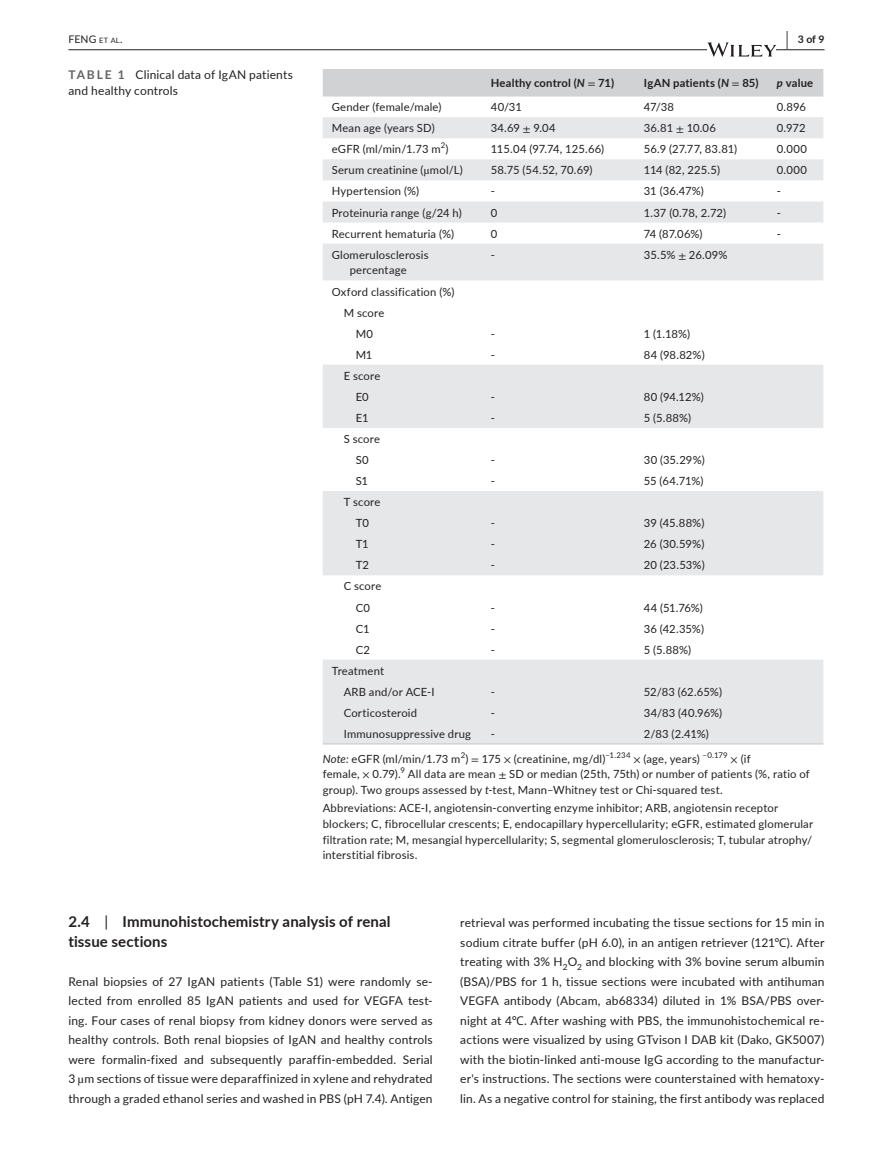
<style>
.page{position:relative;width:893px;height:1174px;background:#fff}
.page>*{position:absolute;margin:0;border:0;box-sizing:border-box;transform-origin:0 0}
.t1{font:700 15px/19.5px "Lato";letter-spacing:.005em;color:#231f20}
.t2{font:12px/19.5px "Lato";letter-spacing:.015em;color:#231f20;text-align:justify}
.t3{font:11.25px/15.8px "Lato";letter-spacing:.015em;color:#231f20;text-align:center}
.t4{font:700 11.25px "Lato";letter-spacing:.02em;color:#231f20}
.t5{font:11.25px "Lato";letter-spacing:-.005em;color:#231f20}
.t6{font:10.5px "Lato";color:#231f20}
.t7{font:700 10.5px "Lato";color:#231f20}
.t8{font:7.8px "Lato";letter-spacing:.01em;color:#231f20}
.s1{font-size:7.35px}
.s2{font-size:19.5px}
.s3{font-weight:700;color:#636366}
.s4{font-style:italic}
.s5{font-family:"STIX";font-weight:400}
.s6{font-family:"STIX"}
.s7{font-weight:400}
.s8{font-family:"Noto Sans"}
</style>
<div class="page">
<hr style="left:68px;top:49px;width:756px;height:1px;background:#231f20">
<svg style="left:707px;top:42px;width:69px;height:15px"></svg>
<div style="left:323px;top:69px;width:500px;height:28px;background:#d1d2d4"></div>
<svg style="left:323px;top:117px;width:500px;height:626px;fill:#e6e7e9"></svg>
<hr style="left:323px;top:743px;width:159px;height:1px;background:#d1d2d4">
<hr style="left:482px;top:743px;width:153px;height:1px;background:#d1d2d4">
<hr style="left:635px;top:743px;width:133px;height:1px;background:#d1d2d4">
<hr style="left:768px;top:743px;width:55px;height:1px;background:#d1d2d4">
<p class="t6" style="left:68px;top:31px;width:56px">FENG <span class="s1">et al</span>.</p>
<p class="t7" style="left:786px;top:31px;width:40px"><span class="s2">|</span> 3 of 9</p>
<p class="t2" style="left:68px;top:66px;width:226px;line-height:16.5px"><span class="s3">TABLE 1</span> Clinical data of IgAN patients and healthy controls</p>
<p class="t4" style="left:491px;top:75px;width:125px">Healthy control (<span class="s4">N</span> <span class="s5">=</span> 71)</p>
<p class="t4" style="left:644px;top:75px;width:116px">IgAN patients (<span class="s4">N</span> <span class="s5">=</span> 85)</p>
<p class="t4" style="left:777px;top:75px;width:38px"><span class="s4">p</span> value</p>
<p class="t3" style="left:332px;top:99px;width:111px">Gender (female/male)</p>
<p class="t3" style="left:491px;top:99px;width:33px">40/31</p>
<p class="t3" style="left:644px;top:99px;width:32px">47/38</p>
<p class="t3" style="left:777px;top:99px;width:31px">0.896</p>
<p class="t3" style="left:332px;top:120px;width:105px">Mean age (years SD)</p>
<p class="t3" style="left:491px;top:120px;width:67px">34.69 <span class="s6">±</span> 9.04</p>
<p class="t3" style="left:644px;top:120px;width:74px">36.81 <span class="s6">±</span> 10.06</p>
<p class="t3" style="left:777px;top:120px;width:30px">0.972</p>
<p class="t3" style="left:332px;top:141px;width:118px">eGFR (ml/min/1.73 m )</p>
<p class="t8" style="left:441px;top:140px;width:6px">2</p>
<p class="t3" style="left:491px;top:141px;width:115px">115.04 (97.74, 125.66)</p>
<p class="t3" style="left:644px;top:141px;width:95px">56.9 (27.77, 83.81)</p>
<p class="t3" style="left:777px;top:141px;width:32px">0.000</p>
<p class="t3" style="left:332px;top:162px;width:133px">Serum creatinine (<span class="s6">µ</span>mol/L)</p>
<p class="t5" style="left:491px;top:162px;width:103px">58.75 (54.52, 70.69)</p>
<p class="t3" style="left:644px;top:162px;width:78px">114 (82, 225.5)</p>
<p class="t3" style="left:777px;top:162px;width:32px">0.000</p>
<p class="t3" style="left:332px;top:183px;width:89px">Hypertension (%)</p>
<p class="t3" style="left:491px;top:183px;width:6px">-</p>
<p class="t3" style="left:644px;top:183px;width:62px">31 (36.47%)</p>
<p class="t3" style="left:777px;top:183px;width:6px">-</p>
<p class="t3" style="left:332px;top:204px;width:132px">Proteinuria range (g/24 h)</p>
<p class="t3" style="left:491px;top:204px;width:8px">0</p>
<p class="t3" style="left:644px;top:204px;width:84px">1.37 (0.78, 2.72)</p>
<p class="t3" style="left:777px;top:204px;width:6px">-</p>
<p class="t3" style="left:332px;top:225px;width:124px">Recurrent hematuria (%)</p>
<p class="t3" style="left:491px;top:225px;width:8px">0</p>
<p class="t3" style="left:644px;top:225px;width:60px">74 (87.06%)</p>
<p class="t3" style="left:777px;top:225px;width:6px">-</p>
<p class="t3" style="left:332px;top:246px;width:98px">Glomerulosclerosis percentage</p>
<p class="t3" style="left:491px;top:246px;width:6px">-</p>
<p class="t3" style="left:644px;top:246px;width:85px">35.5% <span class="s6">±</span> 26.09%</p>
<p class="t3" style="left:332px;top:283px;width:124px">Oxford classification (%)</p>
<p class="t3" style="left:344px;top:304px;width:42px">M score</p>
<p class="t3" style="left:356px;top:325px;width:19px">M0</p>
<p class="t3" style="left:491px;top:325px;width:6px">-</p>
<p class="t3" style="left:644px;top:325px;width:48px">1 (1.18%)</p>
<p class="t3" style="left:356px;top:346px;width:18px">M1</p>
<p class="t3" style="left:491px;top:346px;width:6px">-</p>
<p class="t3" style="left:644px;top:346px;width:62px">84 (98.82%)</p>
<p class="t3" style="left:344px;top:365px;width:38px;line-height:21px">E score<br>E0</p>
<p class="t3" style="left:491px;top:388px;width:6px">-</p>
<p class="t3" style="left:644px;top:388px;width:62px">80 (94.12%)</p>
<p class="t3" style="left:356px;top:409px;width:14px">E1</p>
<p class="t3" style="left:491px;top:409px;width:6px">-</p>
<p class="t3" style="left:644px;top:409px;width:49px">5 (5.88%)</p>
<p class="t3" style="left:344px;top:428px;width:38px;line-height:21px">S score<br>S0</p>
<p class="t3" style="left:491px;top:451px;width:6px">-</p>
<p class="t3" style="left:644px;top:451px;width:62px">30 (35.29%)</p>
<p class="t3" style="left:356px;top:473px;width:14px">S1</p>
<p class="t3" style="left:491px;top:473px;width:6px">-</p>
<p class="t3" style="left:644px;top:473px;width:61px">55 (64.71%)</p>
<p class="t3" style="left:344px;top:491px;width:38px;line-height:21px">T score<br>T0</p>
<p class="t3" style="left:491px;top:515px;width:6px">-</p>
<p class="t3" style="left:644px;top:515px;width:62px">39 (45.88%)</p>
<p class="t3" style="left:356px;top:536px;width:14px">T1</p>
<p class="t3" style="left:491px;top:536px;width:6px">-</p>
<p class="t3" style="left:644px;top:536px;width:62px">26 (30.59%)</p>
<p class="t3" style="left:356px;top:557px;width:15px">T2</p>
<p class="t3" style="left:491px;top:557px;width:6px">-</p>
<p class="t3" style="left:644px;top:557px;width:62px">20 (23.53%)</p>
<p class="t3" style="left:344px;top:575px;width:39px;line-height:21px">C score<br>C0</p>
<p class="t3" style="left:491px;top:599px;width:6px">-</p>
<p class="t3" style="left:644px;top:599px;width:61px">44 (51.76%)</p>
<p class="t3" style="left:356px;top:620px;width:15px">C1</p>
<p class="t3" style="left:491px;top:620px;width:6px">-</p>
<p class="t3" style="left:644px;top:620px;width:62px">36 (42.35%)</p>
<p class="t3" style="left:356px;top:641px;width:16px">C2</p>
<p class="t3" style="left:491px;top:641px;width:6px">-</p>
<p class="t3" style="left:644px;top:641px;width:49px">5 (5.88%)</p>
<p class="t3" style="left:344px;top:659px;width:93px;line-height:21px;text-align:left;text-indent:-12px">Treatment<br>ARB and/or ACE-I</p>
<p class="t3" style="left:491px;top:683px;width:6px">-</p>
<p class="t3" style="left:644px;top:683px;width:80px">52/83 (62.65%)</p>
<p class="t3" style="left:344px;top:704px;width:75px">Corticosteroid</p>
<p class="t3" style="left:491px;top:704px;width:6px">-</p>
<p class="t3" style="left:644px;top:704px;width:80px">34/83 (40.96%)</p>
<p class="t3" style="left:344px;top:725px;width:129px">Immunosuppressive drug</p>
<p class="t3" style="left:491px;top:725px;width:6px">-</p>
<p class="t3" style="left:644px;top:725px;width:67px">2/83 (2.41%)</p>
<p class="t3" style="left:323px;top:750px;width:284px"><span class="s4">Note:</span> eGFR (ml/min/1.73 m ) <span class="s6">=</span> 175 <span class="s6">×</span> (creatinine, mg/dl)</p>
<p class="t8" style="left:461px;top:749px;width:6px">2</p>
<p class="t8" style="left:605px;top:749px;width:27px">−1.234</p>
<p class="t3" style="left:633px;top:750px;width:68px"><span class="s6">×</span> (age, years)</p>
<p class="t8" style="left:703px;top:749px;width:27px">−0.179</p>
<p class="t3" style="left:731px;top:750px;width:22px"><span class="s6">×</span> (if</p>
<p class="t3" style="left:323px;top:766px;width:79px">female, <span class="s6">×</span> 0.79).</p>
<p class="t8" style="left:400px;top:765px;width:6px">9</p>
<p class="t3" style="left:323px;top:766px;width:489px;text-align:left;text-indent:85px">All data are mean <span class="s6">±</span> SD or median (25th, 75th) or number of patients (%, ratio of group). Two groups assessed by <span class="s4">t</span>-test, Mann–Whitney test or Chi-squared test.</p>
<p class="t3" style="left:323px;top:799px;width:492px;text-align:left">Abbreviations: ACE-I, angiotensin-converting enzyme inhibitor; ARB, angiotensin receptor blockers; C, fibrocellular crescents; E, endocapillary hypercellularity; eGFR, estimated glomerular filtration rate; M, mesangial hypercellularity; S, segmental glomerulosclerosis; T, tubular atrophy/ interstitial fibrosis.</p>
<h1 class="t1" style="left:68px;top:911px;width:324px">2.4 <span class="s7">|</span> Immunohistochemistry analysis of renal tissue sections</h1>
<p class="t2" style="left:68px;top:971px;width:366px">Renal biopsies of 27 IgAN patients (Table S1) were randomly se&shy;lected from enrolled 85 IgAN patients and used for VEGFA test&shy;ing. Four cases of renal biopsy from kidney donors were served as healthy controls. Both renal biopsies of IgAN and healthy controls were formalin-fixed and subsequently paraffin-embedded. Serial 3 <span class="s6">µ</span>m sections of tissue were deparaffinized in xylene and rehydrated through a graded ethanol series and washed in PBS (pH 7.4). Antigen</p>
<p class="t2" style="left:460px;top:912px;width:366px">retrieval was performed incubating the tissue sections for 15 min in sodium citrate buffer (pH 6.0), in an antigen retriever (121<span class="s8">℃</span>). After treating with 3% H<sub>2</sub>O<sub>2</sub> and blocking with 3% bovine serum albumin (BSA)/PBS for 1 h, tissue sections were incubated with antihuman VEGFA antibody (Abcam, ab68334) diluted in 1% BSA/PBS over&shy;night at 4<span class="s8">℃</span>. After washing with PBS, the immunohistochemical re&shy;actions were visualized by using GTvison I DAB kit (Dako, GK5007) with the biotin-linked anti-mouse IgG according to the manufactur&shy;er's instructions. The sections were counterstained with hematoxy&shy;lin. As a negative control for staining, the first antibody was replaced</p>
</div>
